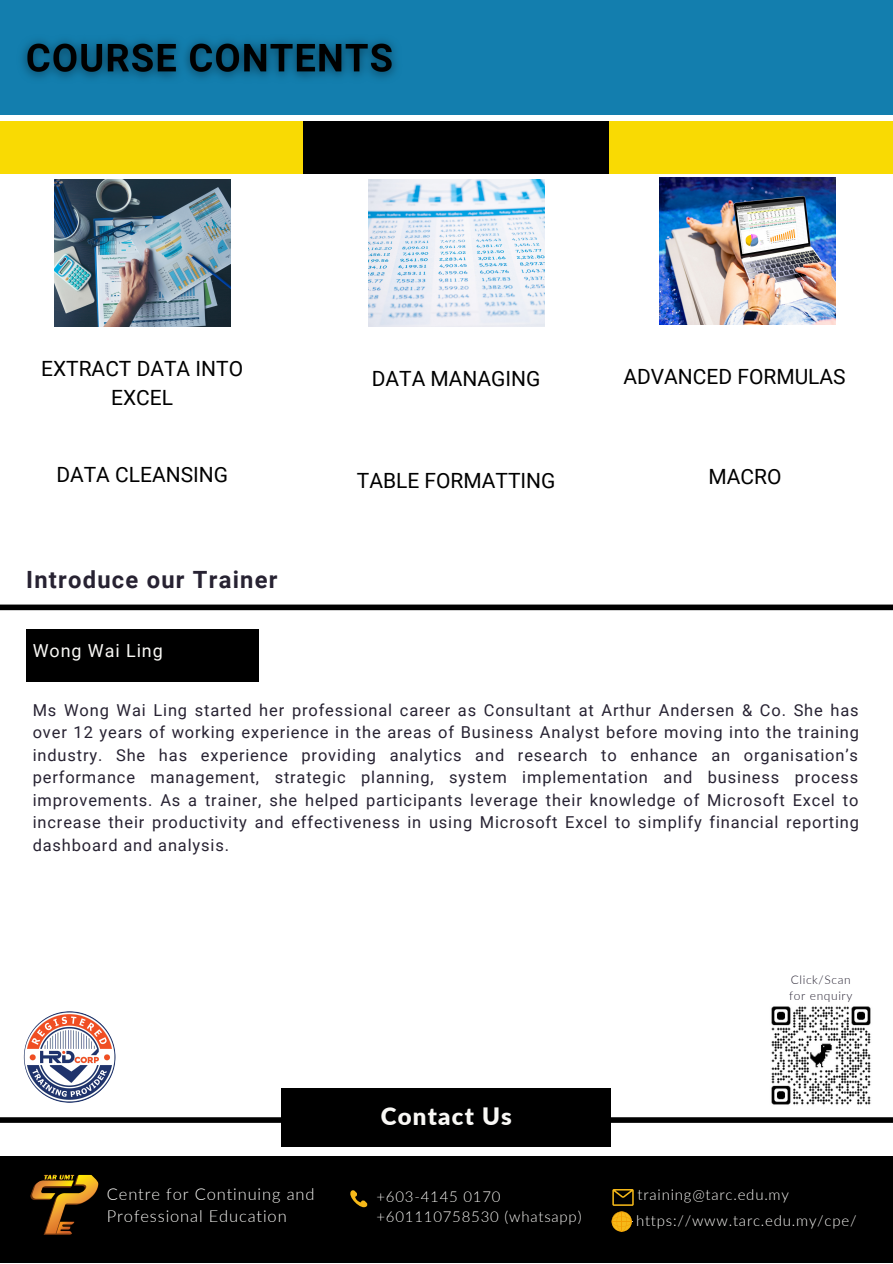
<style>
.page{position:relative;width:893px;height:1264px;background:#fff}
.page>*{position:absolute;margin:0;border:0;box-sizing:border-box;transform-origin:0 0}
.t1{font:900 24px "Lato";letter-spacing:.05em;color:#f9f8f5}
.t2{font:700 23.7px "Roboto";letter-spacing:.05em;color:#272232}
.t3{font:21px/29px "Roboto";color:#000;text-align:center}
.t4{font:18px "Roboto";letter-spacing:.05em;color:#f9f8f5}
.t5{font:16.5px/22.5px "Roboto";letter-spacing:.05em;color:#272232;text-align:justify}
.t6{font:300 16.5px/22.5px "Lato";letter-spacing:.05em;color:#f9f8f5}
.t7{font:300 15px/20.2px "Lato";letter-spacing:.05em;color:#f9f8f5}
.t8{font:300 12px/15.8px "Lato";letter-spacing:.05em;color:#272232}
</style>
<div class="page">
<div style="left:0;top:0;width:892px;height:115px;background:#137eae"></div>
<div style="left:0;top:1117px;width:892px;height:5px;background:#000"></div>
<div style="left:0;top:604px;width:892px;height:6px;background:#000"></div>
<div style="left:281px;top:1088px;width:330px;height:58px;background:#000"></div>
<img style="left:22px;top:39px;width:374px;height:40px">
<div style="left:291px;top:121px;width:329px;height:53px;background:#000"></div>
<div style="left:609px;top:121px;width:283px;height:53px;background:#f9da03"></div>
<div style="left:0;top:121px;width:303px;height:53px;background:#f9da03"></div>
<div style="left:26px;top:629px;width:232px;height:52px;background:#000"></div>
<img style="left:771px;top:1006px;width:100px;height:99px">
<img style="left:24px;top:1011px;width:91px;height:91px;border-radius:50%">
<div style="left:0;top:1156px;width:892px;height:106px;background:#000"></div>
<img style="left:24px;top:1164px;width:81px;height:82px;border-radius:50%">
<svg style="left:350px;top:1190px;width:17px;height:18px"></svg>
<svg style="left:612px;top:1189px;width:21px;height:16px"></svg>
<svg style="left:611px;top:1211px;width:20px;height:20px"></svg>
<img style="left:55px;top:179px;width:175px;height:147px">
<img style="left:368px;top:179px;width:176px;height:147px">
<img style="left:659px;top:177px;width:176px;height:147px">
<p class="t3" style="left:41px;top:354px;width:203px">EXTRACT DATA INTO<br>EXCEL</p>
<p class="t3" style="left:56px;top:461px;width:173px">DATA CLEANSING</p>
<h2 class="t2" style="left:26px;top:566px;width:253px">Introduce our Trainer</h2>
<p class="t4" style="left:33px;top:640px;width:132px">Wong Wai Ling</p>
<p class="t3" style="left:372px;top:365px;width:170px">DATA MANAGING</p>
<p class="t3" style="left:357px;top:466px;width:200px">TABLE FORMATTING</p>
<p class="t3" style="left:623px;top:362px;width:224px">ADVANCED FORMULAS</p>
<p class="t3" style="left:708px;top:462px;width:74px">MACRO</p>
<p class="t5" style="left:33px;top:699px;width:827px">Ms Wong Wai Ling started her professional career as Consultant at Arthur Andersen &amp; Co. She has over 12 years of working experience in the areas of Business Analyst before moving into the training industry. She has experience providing analytics and research to enhance an organisation’s performance management, strategic planning, system implementation and business process improvements. As a trainer, she helped participants leverage their knowledge of Microsoft Excel to increase their productivity and effectiveness in using Microsoft Excel to simplify financial reporting dashboard and analysis.</p>
<p class="t6" style="left:107px;top:1181px;width:209px">Centre for Continuing and<br>Professional Education</p>
<h1 class="t1" style="left:381px;top:1101px;width:132px">Contact Us</h1>
<p class="t8" style="left:789px;top:971px;width:65px">Click/Scan for enquiry</p>
<p class="t7" style="left:376px;top:1185px;width:206px">+603-4145 0170 +601110758530 (whatsapp)</p>
<p class="t7" style="left:636px;top:1181px;width:222px;line-height:25.8px">training@tarc.edu.my https://www.tarc.edu.my/cpe/</p>
</div>
